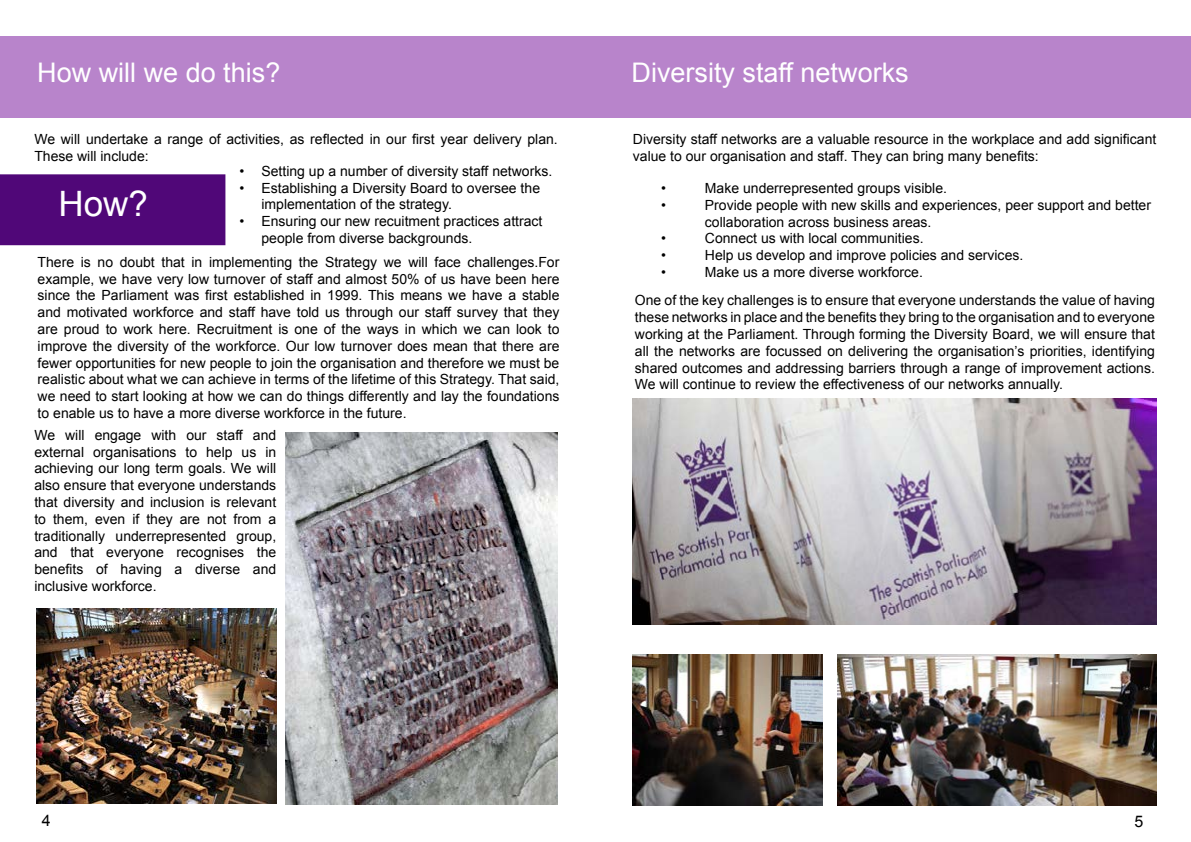
<style>
.page{position:relative;width:1191px;height:842px;background:#fff}
.page>*{position:absolute;margin:0;border:0;box-sizing:border-box;transform-origin:0 0}
.t1{font:35px "Arial";color:#fff}
.t2{font:27px "Arial";color:#fff}
.t3{font:16px "Arial";color:#000}
.t4{font:14px/16.8px "Arial";color:#000}
</style>
<div class="page">
<div style="left:0;top:36px;width:598px;height:81px;background:#b884cb"></div>
<div style="left:0;top:175px;width:225px;height:70px;background:#500778"></div>
<div style="left:0;top:174px;width:225px;height:71px;border:1px solid #500778"></div>
<img style="left:286px;top:432px;width:272px;height:373px">
<img style="left:36px;top:608px;width:240px;height:196px">
<div style="left:594px;top:36px;width:597px;height:81px;background:#b884cb"></div>
<img style="left:633px;top:399px;width:524px;height:226px">
<img style="left:633px;top:654px;width:189px;height:151px">
<img style="left:838px;top:654px;width:318px;height:152px">
<h2 class="t2" style="left:37px;top:55px;width:245px">How will we do this?</h2>
<p class="t4" style="left:34px;top:131px;width:525px">We will undertake a range of activities, as reflected in our first year delivery plan.<br>These will include:</p>
<p class="t4" style="left:240px;top:163px;width:314px">• Setting up a number of diversity staff networks.</p>
<p class="t4" style="left:261px;top:179px;width:280px;text-indent:-22px">• Establishing a Diversity Board to oversee the implementation of the strategy.</p>
<p class="t4" style="left:261px;top:213px;width:282px;text-indent:-22px">• Ensuring our new recuitment practices attract people from diverse backgrounds.</p>
<p class="t4" style="left:38px;top:254px;width:523px;text-align:justify">There is no doubt that in implementing the Strategy we will face challenges.For example, we have very low turnover of staff and almost 50% of us have been here since the Parliament was first established in 1999. This means we have a stable and motivated workforce and staff have told us through our staff survey that they are proud to work here. Recruitment is one of the ways in which we can look to improve the diversity of the workforce. Our low turnover does mean that there are fewer opportunities for new people to join the organisation and therefore we must be realistic about what we can achieve in terms of the lifetime of this Strategy. That said, we need to start looking at how we can do things differently and lay the foundations to enable us to have a more diverse workforce in the future.</p>
<p class="t4" style="left:34px;top:426px;width:243px;text-align:justify">We will engage with our staff and external organisations to help us in achieving our long term goals. We will also ensure that everyone understands that diversity and inclusion is relevant to them, even if they are not from a traditionally underrepresented group, and that everyone recognises the benefits of having a diverse and inclusive workforce.</p>
<h1 class="t1" style="left:58px;top:181px;width:91px">How?</h1>
<h2 class="t2" style="left:631px;top:55px;width:279px">Diversity staff networks</h2>
<p class="t4" style="left:633px;top:131px;width:525px">Diversity staff networks are a valuable resource in the workplace and add significant value to our organisation and staff. They can bring many benefits:</p>
<p class="t4" style="left:661px;top:180px;width:6px">•</p>
<p class="t4" style="left:705px;top:180px;width:244px">Make underrepresented groups visible.</p>
<p class="t4" style="left:661px;top:197px;width:6px">•</p>
<p class="t4" style="left:705px;top:197px;width:447px">Provide people with new skills and experiences, peer support and better collaboration across business areas.</p>
<p class="t4" style="left:661px;top:230px;width:6px">•</p>
<p class="t4" style="left:705px;top:230px;width:220px">Connect us with local communities.</p>
<p class="t4" style="left:661px;top:247px;width:6px">•</p>
<p class="t4" style="left:705px;top:247px;width:320px">Help us develop and improve policies and services.</p>
<p class="t4" style="left:661px;top:264px;width:6px">•</p>
<p class="t4" style="left:705px;top:264px;width:219px">Make us a more diverse workforce.</p>
<p class="t4" style="left:635px;top:292px;width:521px;text-align:justify">One of the key challenges is to ensure that everyone understands the value of having these networks in place and the benefits they bring to the organisation and to everyone working at the Parliament. Through forming the Diversity Board, we will ensure that all the networks are focussed on delivering the organisation’s priorities, identifying shared outcomes and addressing barriers through a range of improvement actions.<br>We will continue to review the effectiveness of our networks annually.</p>
<p class="t3" style="left:42px;top:810px;width:10px">4</p>
<p class="t3" style="left:1134px;top:811px;width:10px">5</p>
</div>
